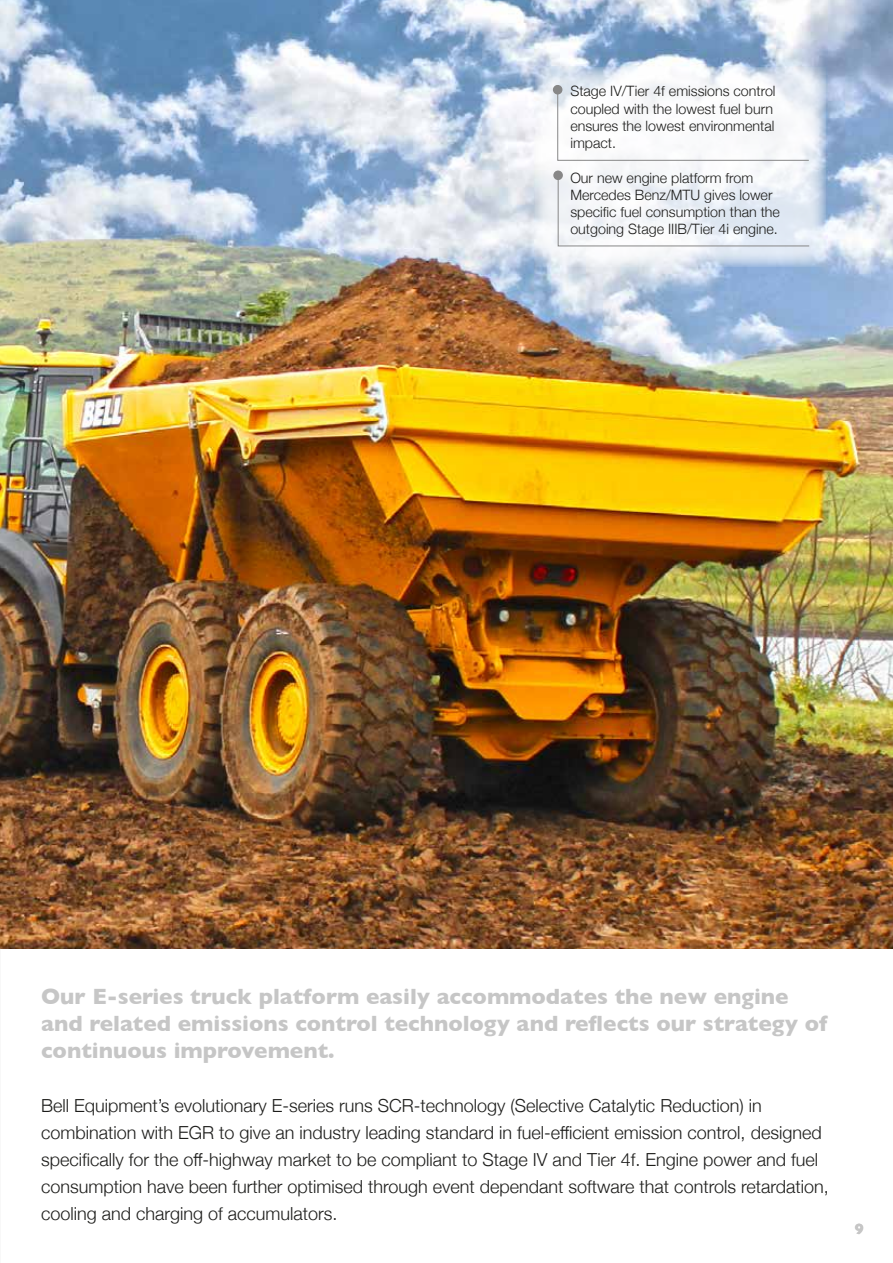
<style>
.page{position:relative;width:893px;height:1263px;background:#fff}
.page>*{position:absolute;margin:0;border:0;box-sizing:border-box;transform-origin:0 0}
.t1{font:700 22.5px/27px "Gill Sans";color:#c6c6c6}
.t2{font:300 18px/27px "Helvetica Neue";color:#1d1d1b}
.t3{font:700 15px "Gill Sans";color:#c6c6c6}
.t4{font:300 14.25px/17.2px "Helvetica Neue";color:#1d1d1b}
</style>
<div class="page">
<img style="left:0;top:0;width:893px;height:948px">
<svg style="left:535px;top:67px;width:291px;height:200px"></svg>
<svg style="left:557px;top:89px;width:252px;height:72px"></svg>
<div style="left:554px;top:86px;width:8px;height:8px;background:#878787;border-radius:50%"></div>
<div style="left:553px;top:85px;width:9px;height:9px;border:2px solid #878787;border-radius:50%"></div>
<svg style="left:557px;top:174px;width:253px;height:73px"></svg>
<div style="left:554px;top:171px;width:8px;height:8px;background:#878787;border-radius:50%"></div>
<div style="left:553px;top:171px;width:10px;height:9px;border:2px solid #878787;border-radius:50%"></div>
<p class="t4" style="left:570px;top:82px;width:207px">Stage IV/Tier 4f emissions control coupled with the lowest fuel burn ensures the lowest environmental impact.</p>
<p class="t4" style="left:570px;top:168px;width:211px">Our new engine platform from<br>Mercedes Benz/MTU gives lower specific fuel consumption than the outgoing Stage IIIB/Tier 4i engine.</p>
<p class="t1" style="left:41px;top:982px;width:788px">Our E-series truck platform easily accommodates the new engine and related emissions control technology and reflects our strategy of continuous improvement.</p>
<p class="t2" style="left:41px;top:1091px;width:789px">Bell Equipment’s evolutionary E-series runs SCR-technology (Selective Catalytic Reduction) in combination with EGR to give an industry leading standard in fuel-efficient emission control, designed specifically for the off-highway market to be compliant to Stage IV and Tier 4f. Engine power and fuel consumption have been further optimised through event dependant software that controls retardation, cooling and charging of accumulators.</p>
<p class="t3" style="left:855px;top:1217px;width:10px">9</p>
</div>
